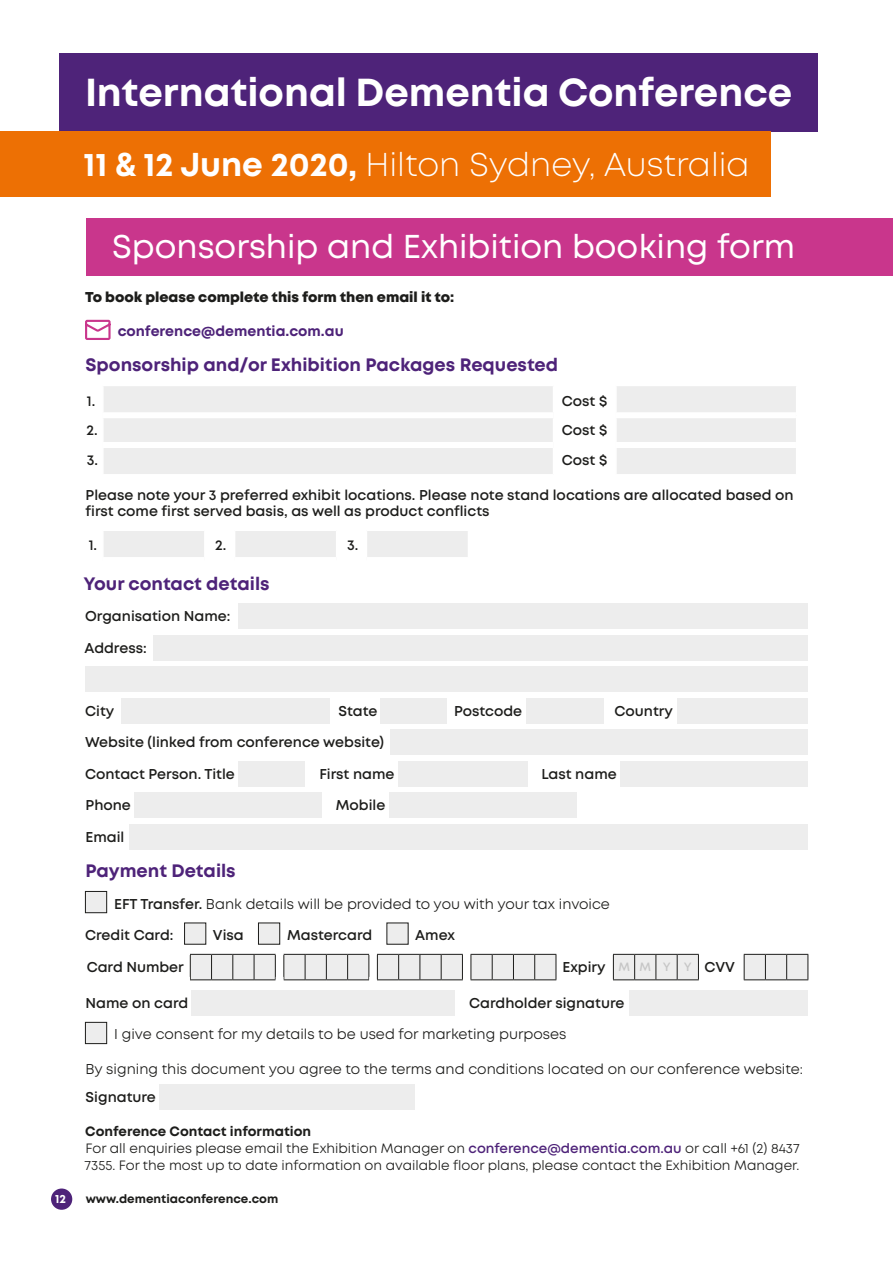
<style>
.page{position:relative;width:893px;height:1263px;background:#fff}
.page>*{position:absolute;margin:0;border:0;box-sizing:border-box;transform-origin:0 0}
.t1{font:700 39px "Mont";color:#fff}
.t2{font:300 33px "Mont";color:#fff}
.t3{font:33px "Mont";color:#fff}
.t4{font:700 18px "Mont";color:#4e2379}
.t5{font:600 14.25px/16.5px "Mont";color:#1d1d1b}
.t6{font:14.25px "Mont";color:#1d1d1b}
.t7{font:800 14.25px "Mont";color:#1d1d1b}
.t8{font:700 14.25px "Mont";color:#4e2379}
.t9{font:13.5px/17.1px "Mont";color:#1d1d1b}
.t10{font:700 12px "Mont";color:#1d1d1b}
.t11{font:700 12px "Mont";color:#fff}
.s1{font-weight:700}
.s2{font-weight:600}
.s3{font-size:12px;color:#c6c6c6}
.s4{font-weight:600;color:#4e2379}
</style>
<div class="page">
<div style="left:51px;top:1188px;width:21px;height:22px;background:#4e2379;border-radius:50%"></div>
<div style="left:60px;top:53px;width:758px;height:78px;background:#4e2379"></div>
<div style="left:0;top:131px;width:771px;height:66px;background:#ed7004"></div>
<div style="left:87px;top:218px;width:806px;height:57px;background:#c9368c"></div>
<svg style="left:85px;top:320px;width:26px;height:20px"></svg>
<svg style="left:104px;top:386px;width:692px;height:88px;background:#eee"></svg>
<svg style="left:553px;top:386px;width:1px;height:26px"></svg>
<hr style="left:615px;top:386px;width:2px;height:26px;background:#fff">
<svg style="left:553px;top:418px;width:1px;height:24px"></svg>
<hr style="left:615px;top:418px;width:2px;height:24px;background:#fff">
<svg style="left:553px;top:448px;width:1px;height:26px"></svg>
<hr style="left:615px;top:448px;width:2px;height:26px;background:#fff">
<div style="left:103px;top:412px;width:451px;height:6px;background:#fff"></div>
<div style="left:554px;top:412px;width:62px;height:6px;background:#fff"></div>
<div style="left:616px;top:412px;width:180px;height:6px;background:#fff"></div>
<div style="left:103px;top:442px;width:451px;height:6px;background:#fff"></div>
<div style="left:554px;top:442px;width:62px;height:6px;background:#fff"></div>
<div style="left:616px;top:442px;width:180px;height:6px;background:#fff"></div>
<svg style="left:104px;top:531px;width:364px;height:26px"></svg>
<div style="left:238px;top:603px;width:570px;height:26px;background:#ededed"></div>
<div style="left:153px;top:635px;width:655px;height:25px;background:#ededed"></div>
<div style="left:85px;top:666px;width:723px;height:26px;background:#ededed"></div>
<div style="left:121px;top:698px;width:208px;height:25px;background:#ededed"></div>
<div style="left:381px;top:698px;width:66px;height:25px;background:#ededed"></div>
<div style="left:526px;top:698px;width:78px;height:25px;background:#ededed"></div>
<div style="left:677px;top:698px;width:131px;height:25px;background:#ededed"></div>
<div style="left:390px;top:729px;width:418px;height:26px;background:#ededed"></div>
<div style="left:238px;top:761px;width:67px;height:25px;background:#ededed"></div>
<div style="left:398px;top:761px;width:129px;height:25px;background:#ededed"></div>
<div style="left:620px;top:761px;width:187px;height:25px;background:#ededed"></div>
<div style="left:135px;top:792px;width:187px;height:26px;background:#ededed"></div>
<div style="left:389px;top:792px;width:187px;height:26px;background:#ededed"></div>
<div style="left:130px;top:824px;width:678px;height:25px;background:#ededed"></div>
<div style="left:85px;top:891px;width:22px;height:22px;background:#ededed"></div>
<div style="left:85px;top:891px;width:22px;height:22px;border:1px solid #1d1d1b"></div>
<div style="left:185px;top:923px;width:21px;height:21px;background:#ededed"></div>
<div style="left:258px;top:923px;width:22px;height:21px;background:#ededed"></div>
<div style="left:258px;top:922px;width:22px;height:22px;border:1px solid #1d1d1b"></div>
<div style="left:387px;top:923px;width:21px;height:21px;background:#ededed"></div>
<svg style="left:190px;top:953px;width:618px;height:27px"></svg>
<div style="left:192px;top:990px;width:263px;height:25px;background:#ededed"></div>
<div style="left:629px;top:990px;width:179px;height:25px;background:#ededed"></div>
<div style="left:85px;top:1022px;width:22px;height:21px;background:#ededed"></div>
<div style="left:85px;top:1022px;width:22px;height:22px;border:1px solid #1d1d1b"></div>
<div style="left:160px;top:1084px;width:255px;height:25px;background:#ededed"></div>
<h1 class="t1" style="left:85px;top:67px;width:709px">International Dementia Conference</h1>
<h2 class="t2" style="left:84px;top:144px;width:668px"><span class="s1">11 &amp; 12 June 2020,</span> Hilton Sydney, Australia</h2>
<h2 class="t3" style="left:112px;top:226px;width:684px">Sponsorship and Exhibition booking form</h2>
<p class="t7" style="left:85px;top:288px;width:371px">To book please complete this form then email it to:</p>
<p class="t8" style="left:118px;top:322px;width:228px">conference@dementia.com.au</p>
<p class="t4" style="left:85px;top:353px;width:474px">Sponsorship and/or Exhibition Packages Requested</p>
<p class="t5" style="left:87px;top:392px;width:10px">1.</p>
<p class="t5" style="left:562px;top:392px;width:47px">Cost $</p>
<p class="t5" style="left:87px;top:422px;width:13px">2.</p>
<p class="t5" style="left:562px;top:422px;width:47px">Cost $</p>
<p class="t5" style="left:87px;top:452px;width:13px">3.</p>
<p class="t5" style="left:562px;top:452px;width:47px">Cost $</p>
<p class="t5" style="left:86px;top:486px;width:710px">Please note your 3 preferred exhibit locations. Please note stand locations are allocated based on first come first served basis, as well as product conflicts</p>
<p class="t5" style="left:89px;top:537px;width:10px">1.</p>
<p class="t5" style="left:215px;top:537px;width:13px">2.</p>
<p class="t5" style="left:347px;top:537px;width:13px">3.</p>
<p class="t4" style="left:84px;top:572px;width:187px">Your contact details</p>
<p class="t5" style="left:85px;top:608px;width:147px">Organisation Name:</p>
<p class="t5" style="left:84px;top:640px;width:64px">Address:</p>
<p class="t5" style="left:85px;top:703px;width:31px">City</p>
<p class="t5" style="left:339px;top:703px;width:41px">State</p>
<p class="t5" style="left:454px;top:703px;width:70px">Postcode</p>
<p class="t5" style="left:615px;top:703px;width:60px">Country</p>
<p class="t5" style="left:85px;top:734px;width:300px">Website (linked from conference website)</p>
<p class="t5" style="left:85px;top:766px;width:151px">Contact Person. Title</p>
<p class="t5" style="left:319px;top:766px;width:77px">First name</p>
<p class="t5" style="left:541px;top:766px;width:77px">Last name</p>
<p class="t5" style="left:86px;top:797px;width:47px">Phone</p>
<p class="t5" style="left:336px;top:797px;width:51px">Mobile</p>
<p class="t5" style="left:86px;top:829px;width:40px">Email</p>
<p class="t4" style="left:85px;top:859px;width:152px">Payment Details</p>
<p class="t6" style="left:114px;top:894px;width:497px"><span class="s2">EFT Transfer.</span> Bank details will be provided to you with your tax invoice</p>
<p class="t5" style="left:85px;top:927px;width:90px">Credit Card:</p>
<p class="t5" style="left:213px;top:927px;width:32px">Visa</p>
<p class="t5" style="left:287px;top:927px;width:87px">Mastercard</p>
<p class="t5" style="left:415px;top:927px;width:41px">Amex</p>
<p class="t5" style="left:87px;top:959px;width:99px">Card Number</p>
<p class="t5" style="left:562px;top:959px;width:174px">Expiry <span class="s3">M M Y Y</span> CVV</p>
<p class="t5" style="left:86px;top:995px;width:104px">Name on card</p>
<p class="t5" style="left:469px;top:995px;width:157px">Cardholder signature</p>
<p class="t6" style="left:114px;top:1025px;width:454px">I give consent for my details to be used for marketing purposes</p>
<p class="t6" style="left:85px;top:1059px;width:719px">By signing this document you agree to the terms and conditions located on our conference website:</p>
<p class="t5" style="left:86px;top:1089px;width:72px">Signature</p>
<p class="t9" style="left:85px;top:1123px;width:717px"><span class="s1">Conference Contact information<br></span>For all enquiries please email the Exhibition Manager on <span class="s4">conference@dementia.com.au</span> or call +61 (2) 8437<br>7355. For the most up to date information on available floor plans, please contact the Exhibition Manager.</p>
<p class="t11" style="left:55px;top:1191px;width:12px">12</p>
<p class="t10" style="left:86px;top:1191px;width:194px">www.dementiaconference.com</p>
</div>
